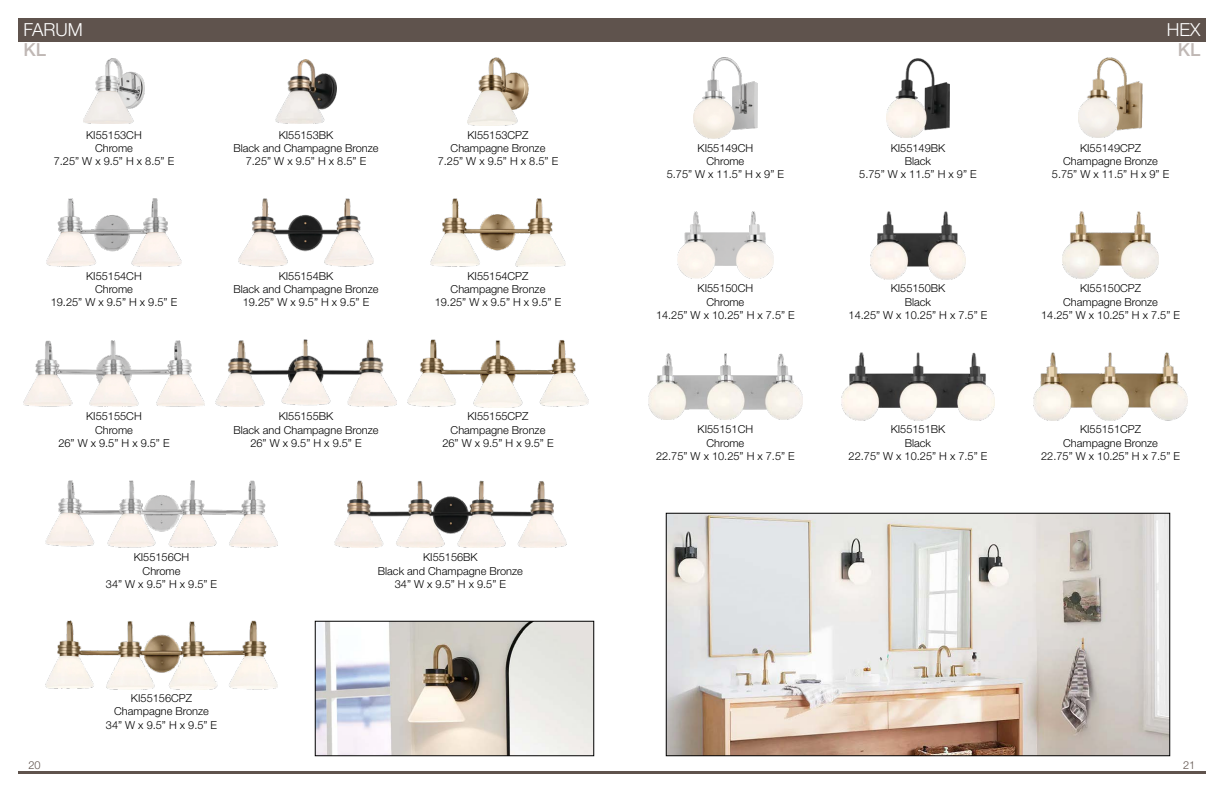
<style>
.page{position:relative;width:1224px;height:792px;background:#fff}
.page>*{position:absolute;margin:0;border:0;box-sizing:border-box;transform-origin:0 0}
.t1{font:300 18px "Helvetica Neue LT Pro";color:#fff}
.t2{font:500 18px "Helvetica Neue LT Std";color:#c0b8b5}
.t3{font:300 11px/13.2px "Helvetica Neue LT Pro";color:#000;text-align:center}
.t4{font:300 11px "Helvetica Neue LT Pro";color:#5f534d}
</style>
<div class="page">
<hr style="left:18px;top:772px;width:594px;height:2px;background:#5f534d">
<hr style="left:612px;top:772px;width:594px;height:2px;background:#5f534d">
<div style="left:18px;top:18px;width:594px;height:23px;background:#5f534d"></div>
<div style="left:612px;top:18px;width:594px;height:23px;background:#5f534d"></div>
<img style="left:84px;top:59px;width:60px;height:65px">
<img style="left:276px;top:59px;width:60px;height:65px">
<img style="left:468px;top:57px;width:60px;height:68px">
<img style="left:47px;top:198px;width:134px;height:68px">
<img style="left:239px;top:199px;width:134px;height:67px">
<img style="left:431px;top:198px;width:134px;height:68px">
<img style="left:23px;top:340px;width:182px;height:66px">
<img style="left:215px;top:340px;width:182px;height:67px">
<img style="left:407px;top:339px;width:182px;height:68px">
<img style="left:694px;top:57px;width:63px;height:81px">
<img style="left:886px;top:58px;width:64px;height:80px">
<img style="left:1079px;top:58px;width:63px;height:80px">
<img style="left:678px;top:212px;width:95px;height:67px">
<img style="left:870px;top:211px;width:96px;height:68px">
<img style="left:1063px;top:211px;width:95px;height:68px">
<img style="left:649px;top:353px;width:153px;height:66px">
<img style="left:841px;top:352px;width:154px;height:68px">
<img style="left:1034px;top:352px;width:153px;height:68px">
<img style="left:46px;top:480px;width:232px;height:68px">
<img style="left:334px;top:481px;width:232px;height:66px">
<img style="left:46px;top:621px;width:232px;height:68px">
<img style="left:317px;top:623px;width:275px;height:131px">
<div style="left:315px;top:621px;width:279px;height:135px;border:1px solid #000"></div>
<img style="left:668px;top:515px;width:500px;height:239px">
<div style="left:666px;top:513px;width:504px;height:243px;border:1px solid #000"></div>
<h1 class="t1" style="left:23px;top:19px;width:61px">FARUM</h1>
<h1 class="t2" style="left:23px;top:39px;width:24px">KL</h1>
<p class="t3" style="left:54px;top:128px;width:122px">KI55153CH<br>Chrome<br>7.25” W x 9.5” H x 8.5” E</p>
<p class="t3" style="left:233px;top:128px;width:147px">KI55153BK<br>Black and Champagne Bronze<br>7.25” W x 9.5” H x 8.5” E</p>
<p class="t3" style="left:438px;top:128px;width:122px">KI55153CPZ<br>Champagne Bronze<br>7.25” W x 9.5” H x 8.5” E</p>
<p class="t3" style="left:51px;top:269px;width:128px">KI55154CH<br>Chrome<br>19.25” W x 9.5” H x 9.5” E</p>
<p class="t3" style="left:233px;top:269px;width:147px">KI55154BK<br>Black and Champagne Bronze<br>19.25” W x 9.5” H x 9.5” E</p>
<p class="t3" style="left:435px;top:269px;width:128px">KI55154CPZ<br>Champagne Bronze<br>19.25” W x 9.5” H x 9.5” E</p>
<p class="t3" style="left:58px;top:410px;width:113px">KI55155CH<br>Chrome<br>26” W x 9.5” H x 9.5” E</p>
<p class="t3" style="left:233px;top:410px;width:147px">KI55155BK<br>Black and Champagne Bronze<br>26” W x 9.5” H x 9.5” E</p>
<p class="t3" style="left:442px;top:410px;width:113px">KI55155CPZ<br>Champagne Bronze<br>26” W x 9.5” H x 9.5” E</p>
<p class="t3" style="left:106px;top:551px;width:113px">KI55156CH<br>Chrome<br>34” W x 9.5” H x 9.5” E</p>
<p class="t3" style="left:378px;top:551px;width:147px">KI55156BK<br>Black and Champagne Bronze<br>34” W x 9.5” H x 9.5” E</p>
<p class="t3" style="left:106px;top:691px;width:113px">KI55156CPZ<br>Champagne Bronze<br>34” W x 9.5” H x 9.5” E</p>
<h1 class="t1" style="left:1167px;top:19px;width:35px">HEX</h1>
<h1 class="t2" style="left:1178px;top:39px;width:24px">KL</h1>
<p class="t3" style="left:667px;top:141px;width:119px">KI55149CH<br>Chrome<br>5.75” W x 11.5” H x 9” E</p>
<p class="t3" style="left:859px;top:141px;width:119px">KI55149BK<br>Black<br>5.75” W x 11.5” H x 9” E</p>
<p class="t3" style="left:1052px;top:141px;width:119px">KI55149CPZ<br>Champagne Bronze<br>5.75” W x 11.5” H x 9” E</p>
<p class="t3" style="left:656px;top:282px;width:140px">KI55150CH<br>Chrome<br>14.25” W x 10.25” H x 7.5” E</p>
<p class="t3" style="left:849px;top:282px;width:140px">KI55150BK<br>Black<br>14.25” W x 10.25” H x 7.5” E</p>
<p class="t3" style="left:1041px;top:282px;width:140px">KI55150CPZ<br>Champagne Bronze<br>14.25” W x 10.25” H x 7.5” E</p>
<p class="t3" style="left:656px;top:423px;width:140px">KI55151CH<br>Chrome<br>22.75” W x 10.25” H x 7.5” E</p>
<p class="t3" style="left:849px;top:423px;width:140px">KI55151BK<br>Black<br>22.75” W x 10.25” H x 7.5” E</p>
<p class="t3" style="left:1041px;top:423px;width:140px">KI55151CPZ<br>Champagne Bronze<br>22.75” W x 10.25” H x 7.5” E</p>
<p class="t4" style="left:29px;top:758px;width:14px">20</p>
<p class="t4" style="left:1183px;top:758px;width:14px">21</p>
</div>
